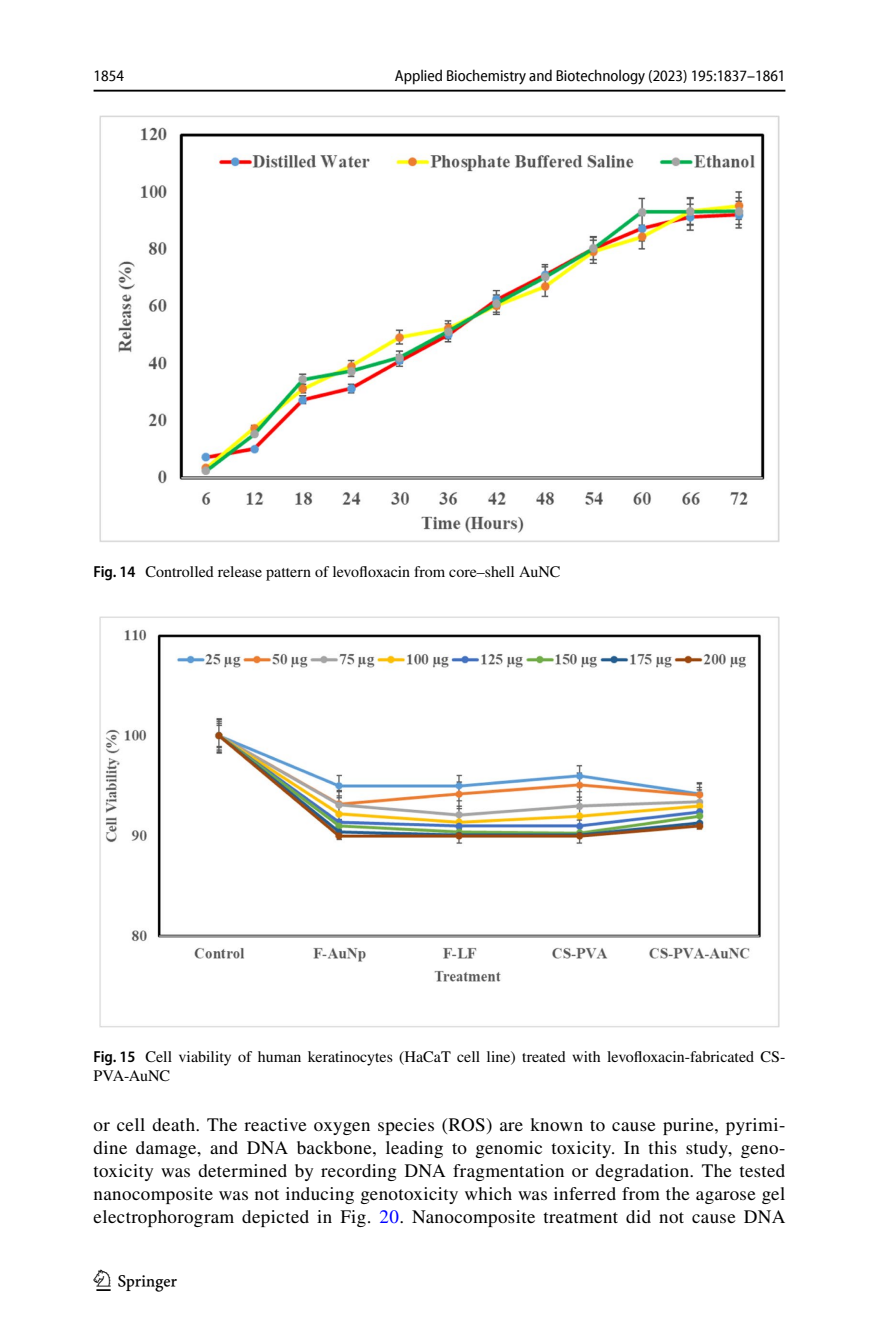
<style>
.page{position:relative;width:879px;height:1333px;background:#fff}
.page>*{position:absolute;margin:0;border:0;box-sizing:border-box;transform-origin:0 0}
.t1{font:30px "Springnew Regular 4";color:#000}
.t2{font:19px/23px "STIX";letter-spacing:.02em;color:#000;text-align:justify}
.t3{font:16px/18.4px "STIX";color:#000}
.t4{font:semi-condensed 16px "Myriad Pro Unic";color:#000}
.s1{font-family:"Myriad Pro";font-weight:600;font-stretch:semi-condensed}
.s2{color:#00f}
</style>
<div class="page">
<hr style="left:94px;top:90px;width:691px;height:2px;background:#000">
<img style="left:99px;top:116px;width:681px;height:426px">
<img style="left:99px;top:616px;width:681px;height:411px">
<p class="t4" style="left:94px;top:69px;width:32px">1854</p>
<p class="t4" style="left:395px;top:69px;width:392px">Applied Biochemistry and Biotechnology (2023) 195:1837–1861</p>
<p class="t3" style="left:94px;top:563px;width:468px"><span class="s1">Fig. 14</span> Controlled release pattern of levofloxacin from core–shell AuNC</p>
<p class="t3" style="left:94px;top:1048px;width:693px"><span class="s1">Fig. 15</span> Cell viability of human keratinocytes (HaCaT cell line) treated with levofloxacin-fabricated CS-<br>PVA-AuNC</p>
<p class="t2" style="left:94px;top:1114px;width:693px">or cell death. The reactive oxygen species (ROS) are known to cause purine, pyrimi&shy;dine damage, and DNA backbone, leading to genomic toxicity. In this study, geno&shy;toxicity was determined by recording DNA fragmentation or degradation. The tested nanocomposite was not inducing genotoxicity which was inferred from the agarose gel electrophorogram depicted in Fig. <span class="s2">20</span>. Nanocomposite treatment did not cause DNA</p>
<h1 class="t1" style="left:96px;top:1269px;width:83px">1 3</h1>
</div>
